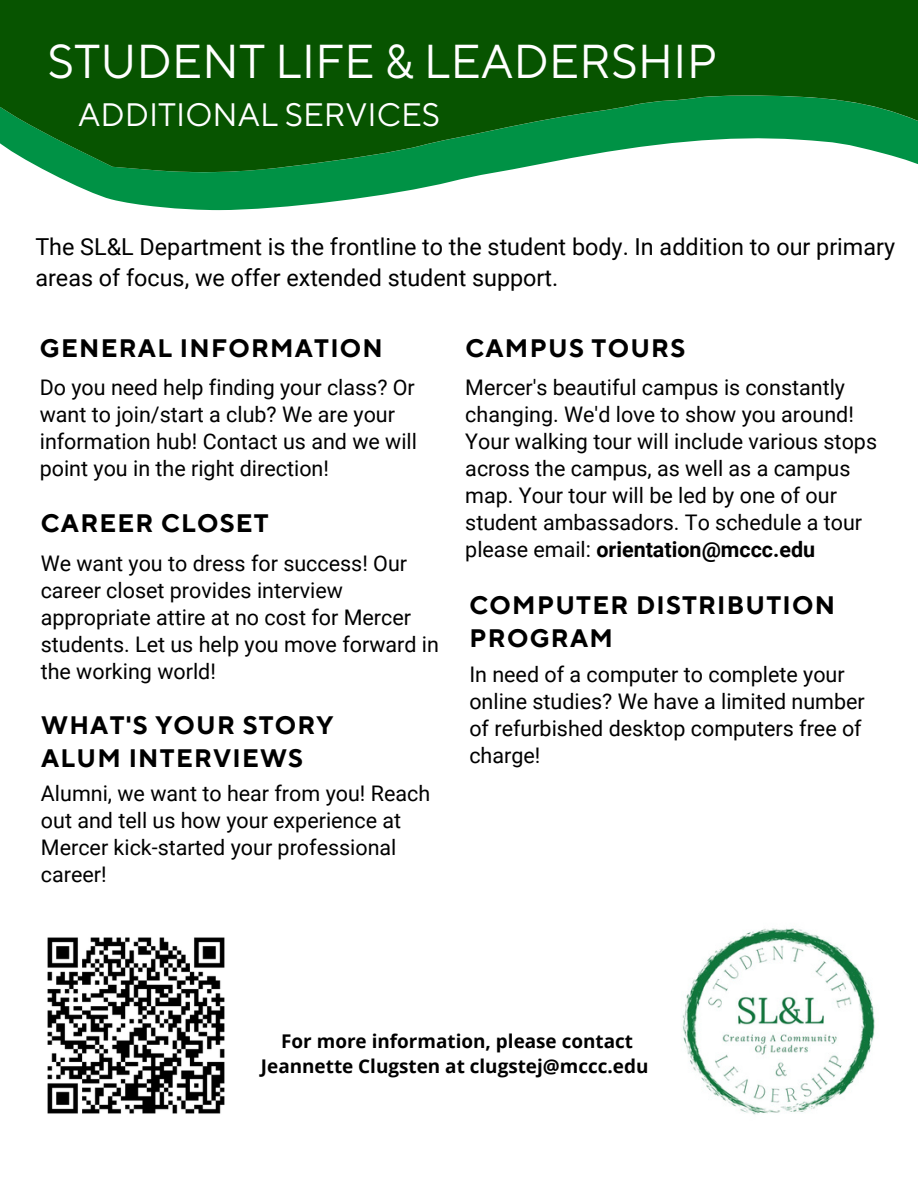
<style>
.page{position:relative;width:918px;height:1188px;background:#fff}
.page>*{position:absolute;margin:0;border:0;box-sizing:border-box;transform-origin:0 0}
.t1{font:47.25px "TT Norms Pro";color:#fff}
.t2{font:32.25px "TT Norms Pro";color:#fff}
.t3{font:700 25.2px/32.7px "TT Norms Pro";letter-spacing:.05em;color:#000}
.t4{font:23.4px/30.3px "Roboto";color:#000}
.t5{font:21.45px/27px "Roboto";color:#000}
.t6{font:700 18.9px/25.8px "Open Sans";color:#000;text-align:center}
.s1{font-weight:700}
</style>
<div class="page">
<svg style="left:91px;top:192px;width:308px;height:19px;fill:#009245"></svg>
<svg style="left:0;top:0;width:918px;height:192px;background:#23742b"></svg>
<img style="left:47px;top:937px;width:178px;height:177px">
<img style="left:682px;top:928px;width:193px;height:187px">
<p class="t1" style="left:47px;top:33px;width:672px">STUDENT LIFE &amp; LEADERSHIP</p>
<p class="t2" style="left:78px;top:95px;width:363px">ADDITIONAL SERVICES</p>
<p class="t4" style="left:35px;top:232px;width:861px">The SL&amp;L Department is the frontline to the student body. In addition to our primary areas of focus, we offer extended student support.</p>
<p class="t3" style="left:40px;top:332px;width:344px">GENERAL INFORMATION</p>
<p class="t5" style="left:40px;top:375px;width:379px">Do you need help finding your class? Or want to join/start a club? We are your information hub! Contact us and we will point you in the right direction!</p>
<p class="t3" style="left:41px;top:508px;width:229px">CAREER CLOSET</p>
<p class="t5" style="left:41px;top:550px;width:400px">We want you to dress for success! Our career closet provides interview appropriate attire at no cost for Mercer students. Let us help you move forward in the working world!</p>
<p class="t3" style="left:41px;top:710px;width:294px">WHAT'S YOUR STORY</p>
<p class="t3" style="left:41px;top:742px;width:263px">ALUM INTERVIEWS</p>
<p class="t5" style="left:41px;top:781px;width:391px">Alumni, we want to hear from you! Reach out and tell us how your experience at<br>Mercer kick-started your professional career!</p>
<p class="t3" style="left:466px;top:332px;width:221px">CAMPUS TOURS</p>
<p class="t5" style="left:465px;top:375px;width:413px">Mercer's beautiful campus is constantly changing. We'd love to show you around!<br>Your walking tour will include various stops across the campus, as well as a campus map. Your tour will be led by one of our student ambassadors. To schedule a tour please email: <span class="s1">orientation@mccc.edu</span></p>
<p class="t3" style="left:470px;top:590px;width:367px">COMPUTER DISTRIBUTION<br>PROGRAM</p>
<p class="t5" style="left:469px;top:661px;width:397px">In need of a computer to complete your online studies? We have a limited number of refurbished desktop computers free of charge!</p>
<p class="t6" style="left:261px;top:1027px;width:389px">For more information, please contact<br>Jeannette Clugsten at clugstej@mccc.edu</p>
</div>
